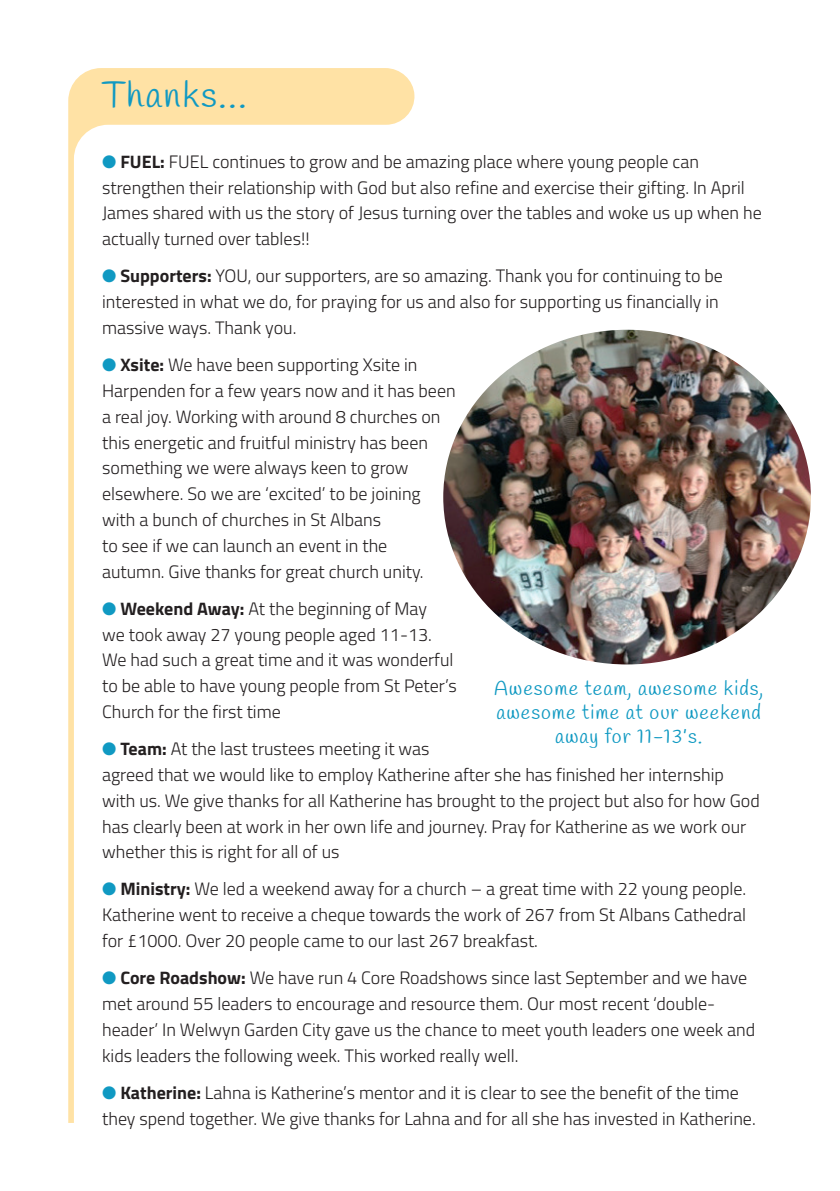
<style>
.page{position:relative;width:840px;height:1191px;background:#fff}
.page>*{position:absolute;margin:0;border:0;box-sizing:border-box;transform-origin:0 0}
.t1{font:36px "Handlee";letter-spacing:.05em;color:#1099c2}
.t2{font:20px/24px "Handlee";letter-spacing:.05em;color:#1099c2;text-align:center}
.t3{font:300 18px/25.8px "Titillium Web";color:#231f20}
.s1{color:#1099c2}
.s2{font-weight:700}
</style>
<div class="page">
<svg style="left:68px;top:68px;width:347px;height:1055px"></svg>
<img style="left:443px;top:330px;width:367px;height:334px">
<h1 class="t1" style="left:102px;top:74px;width:146px">Thanks...</h1>
<p class="t3" style="left:102px;top:148px;width:660px"><span class="s1">●</span> <span class="s2">FUEL:</span> FUEL continues to grow and be amazing place where young people can strengthen their relationship with God but also refine and exercise their gifting. In April James shared with us the story of Jesus turning over the tables and woke us up when he actually turned over tables!!</p>
<p class="t3" style="left:102px;top:262px;width:622px"><span class="s1">●</span> <span class="s2">Supporters:</span> YOU, our supporters, are so amazing. Thank you for continuing to be interested in what we do, for praying for us and also for supporting us financially in massive ways. Thank you.</p>
<p class="t3" style="left:102px;top:351px;width:355px"><span class="s1">●</span> <span class="s2">Xsite:</span> We have been supporting Xsite in Harpenden for a few years now and it has been a real joy. Working with around 8 churches on this energetic and fruitful ministry has been something we were always keen to grow elsewhere. So we are ‘excited’ to be joining with a bunch of churches in St Albans<br>to see if we can launch an event in the<br>autumn. Give thanks for great church unity.</p>
<p class="t3" style="left:102px;top:594px;width:356px"><span class="s1">●</span> <span class="s2">Weekend Away:</span> At the beginning of May<br>we took away 27 young people aged 11-13.<br>We had such a great time and it was wonderful to be able to have young people from St Peter’s Church for the first time</p>
<p class="t3" style="left:102px;top:735px;width:658px"><span class="s1">●</span> <span class="s2">Team:</span> At the last trustees meeting it was<br>agreed that we would like to employ Katherine after she has finished her internship with us. We give thanks for all Katherine has brought to the project but also for how God has clearly been at work in her own life and journey. Pray for Katherine as we work our whether this is right for all of us</p>
<p class="t3" style="left:102px;top:875px;width:645px;text-align:justify"><span class="s1">●</span> <span class="s2">Ministry:</span> We led a weekend away for a church – a great time with 22 young people.<br>Katherine went to receive a cheque towards the work of 267 from St Albans Cathedral for £1000. Over 20 people came to our last 267 breakfast.</p>
<p class="t3" style="left:102px;top:964px;width:654px"><span class="s1">●</span> <span class="s2">Core Roadshow:</span> We have run 4 Core Roadshows since last September and we have met around 55 leaders to encourage and resource them. Our most recent ‘double&shy;header’ In Welwyn Garden City gave us the chance to meet youth leaders one week and kids leaders the following week. This worked really well.</p>
<p class="t3" style="left:102px;top:1078px;width:654px"><span class="s1">●</span> <span class="s2">Katherine:</span> Lahna is Katherine’s mentor and it is clear to see the benefit of the time they spend together. We give thanks for Lahna and for all she has invested in Katherine.</p>
<p class="t2" style="left:494px;top:677px;width:270px">Awesome team, awesome kids, awesome time at our weekend away for 11-13’s.</p>
</div>
